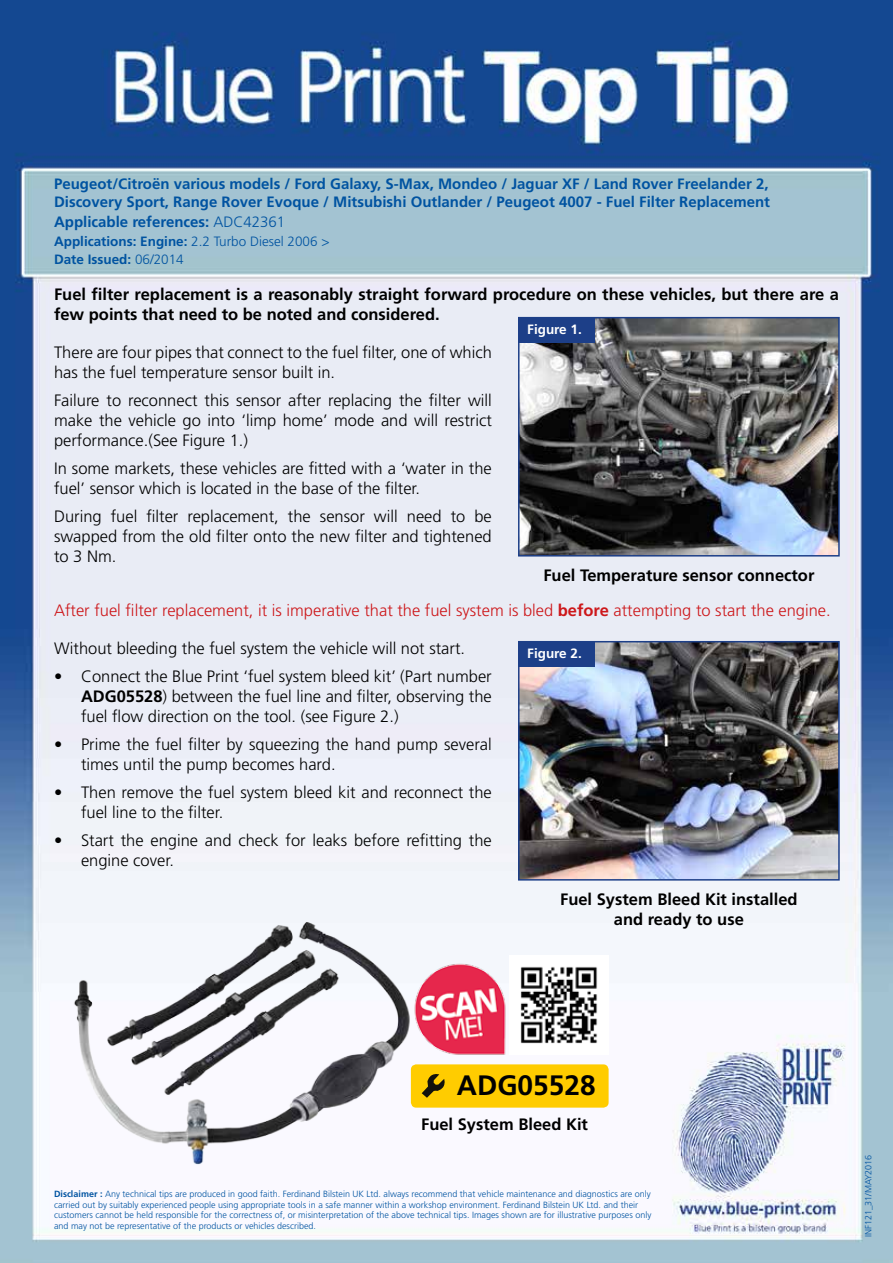
<style>
.page{position:relative;width:893px;height:1263px;background:#fff}
.page>*{position:absolute;margin:0;border:0;box-sizing:border-box;transform-origin:0 0}
.t1{font:700 28.05px "Frutiger";color:#000}
.t2{font:300 16.5px/19.8px "Frutiger";color:#000}
.t3{font:700 16.5px/19.8px "Frutiger";color:#000;text-align:center}
.t4{font:300 16.5px "Frutiger";color:#cd171a}
.t5{font:700 15px/18px "Frutiger";color:#0053a1}
.t6{font:700 13.5px/18.3px "Frutiger";color:#0053a1}
.t7{font:700 13.5px "Frutiger";color:#fff}
.t8{font:300 9px/10.8px "Frutiger";color:#0053a1}
.s1{font-weight:300}
.s2{font-weight:700}
</style>
<div class="page">
<img style="left:0;top:0;width:893px;height:1263px">
<img style="left:521px;top:320px;width:316px;height:233px">
<div style="left:518px;top:317px;width:322px;height:239px;border:2px solid #1d3f88"></div>
<img style="left:521px;top:644px;width:316px;height:233px">
<div style="left:518px;top:641px;width:322px;height:239px;border:2px solid #1d3f88"></div>
<div style="left:518px;top:317px;width:76px;height:26px;background:#1d3f88"></div>
<div style="left:518px;top:641px;width:76px;height:26px;background:#1d3f88"></div>
<div style="left:411px;top:1064px;width:198px;height:43px;background:#fc0;border-radius:5px"></div>
<img style="left:0;top:896px;width:452px;height:305px">
<div style="left:417px;top:1070px;width:32px;height:32px;background:#fc0;border-radius:5px"></div>
<svg style="left:422px;top:1074px;width:23px;height:24px"></svg>
<img style="left:510px;top:955px;width:99px;height:99px">
<img style="left:411px;top:960px;width:99px;height:98px">
<p class="t5" style="left:54px;top:175px;width:718px">Peugeot/Citroën various models / Ford Galaxy, S-Max, Mondeo / Jaguar XF / Land Rover Freelander 2,<br>Discovery Sport, Range Rover Evoque / Mitsubishi Outlander / Peugeot 4007 - Fuel Filter Replacement</p>
<p class="t5" style="left:54px;top:213px;width:233px">Applicable references: <span class="s1">ADC42361</span></p>
<p class="t6" style="left:54px;top:232px;width:277px">Applications: Engine: <span class="s1">2.2 Turbo Diesel 2006 &gt;<br></span>Date Issued: <span class="s1">06/2014</span></p>
<p class="t3" style="left:54px;top:284px;width:786px;text-align:left">Fuel filter replacement is a reasonably straight forward procedure on these vehicles, but there are a few points that need to be noted and considered.</p>
<p class="t7" style="left:527px;top:321px;width:56px">Figure 1.</p>
<p class="t2" style="left:54px;top:342px;width:439px">There are four pipes that connect to the fuel filter, one of which has the fuel temperature sensor built in.</p>
<p class="t2" style="left:54px;top:391px;width:439px;text-align:justify">Failure to reconnect this sensor after replacing the filter will make the vehicle go into ‘limp home’ mode and will restrict performance.(See Figure 1.)</p>
<p class="t2" style="left:54px;top:458px;width:439px">In some markets, these vehicles are fitted with a ‘water in the fuel’ sensor which is located in the base of the filter.</p>
<p class="t2" style="left:54px;top:507px;width:439px;text-align:justify">During fuel filter replacement, the sensor will need to be swapped from the old filter onto the new filter and tightened to 3 Nm.</p>
<p class="t3" style="left:543px;top:565px;width:273px">Fuel Temperature sensor connector</p>
<p class="t4" style="left:54px;top:601px;width:778px">After fuel filter replacement, it is imperative that the fuel system is bled <span class="s2">before</span> attempting to start the engine.</p>
<p class="t2" style="left:54px;top:638px;width:413px">Without bleeding the fuel system the vehicle will not start.</p>
<p class="t2" style="left:81px;top:666px;width:412px;text-align:justify;text-indent:-27px">• Connect the Blue Print ‘fuel system bleed kit’ (Part number <span class="s2">ADG05528</span>) between the fuel line and filter, observing the fuel flow direction on the tool. (see Figure 2.)</p>
<p class="t2" style="left:81px;top:734px;width:412px;text-indent:-27px">• Prime the fuel filter by squeezing the hand pump several times until the pump becomes hard.</p>
<p class="t2" style="left:81px;top:782px;width:412px;text-indent:-27px">• Then remove the fuel system bleed kit and reconnect the fuel line to the filter.</p>
<p class="t2" style="left:81px;top:831px;width:412px;text-indent:-27px">• Start the engine and check for leaks before refitting the engine cover.</p>
<p class="t7" style="left:527px;top:645px;width:56px">Figure 2.</p>
<p class="t3" style="left:560px;top:889px;width:239px">Fuel System Bleed Kit installed and ready to use</p>
<h1 class="t1" style="left:457px;top:1069px;width:140px">ADG05528</h1>
<p class="t3" style="left:421px;top:1114px;width:168px">Fuel System Bleed Kit</p>
<p class="t8" style="left:54px;top:1188px;width:599px"><span class="s2">Disclaimer :</span> Any technical tips are produced in good faith. Ferdinand Bilstein UK Ltd. always recommend that vehicle maintenance and diagnostics are only carried out by suitably experienced people using appropriate tools in a safe manner within a workshop environment. Ferdinand Bilstein UK Ltd. and their customers cannot be held responsible for the correctness of, or misinterpretation of the above technical tips. Images shown are for illustrative purposes only and may not be representative of the products or vehicles described.</p>
<p class="t8" style="left:863px;top:1237px;width:84px;rotate:-90deg">INF121_31/MAY2016</p>
</div>
